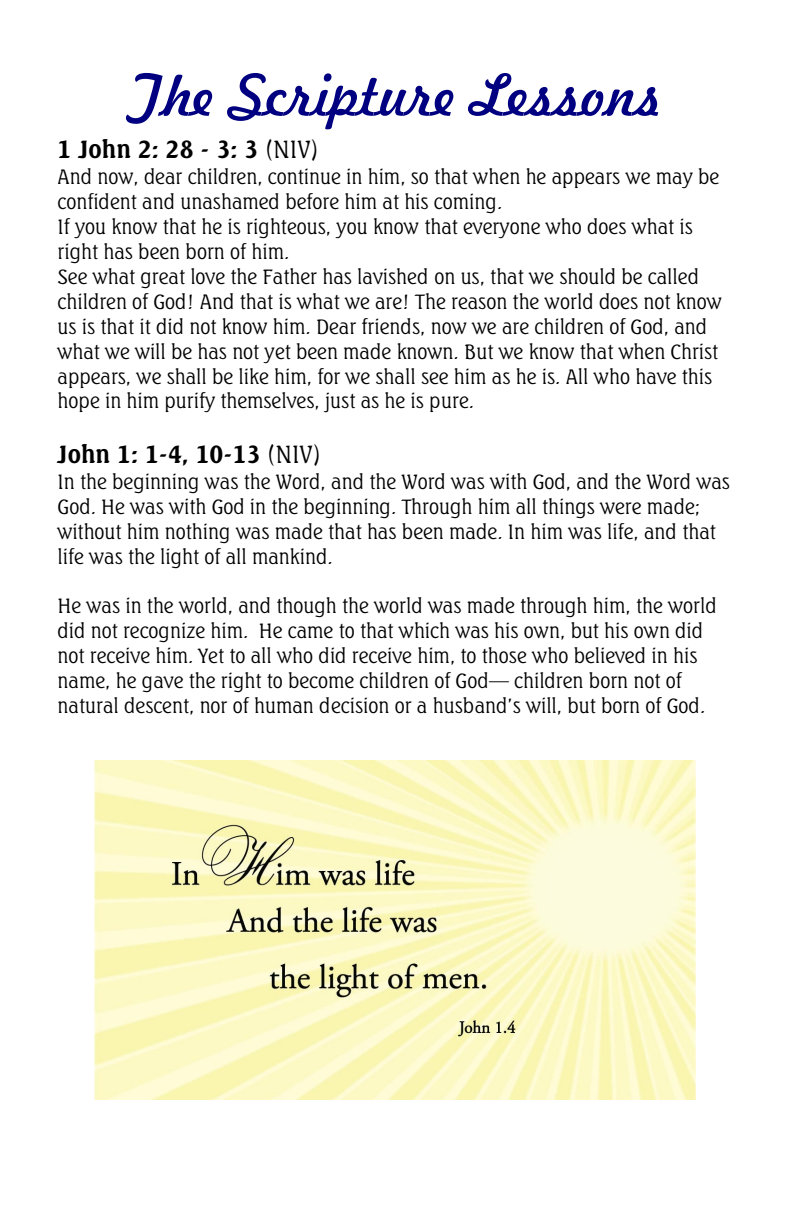
<style>
.page{position:relative;width:792px;height:1224px;background:#fff}
.page>*{position:absolute;margin:0;border:0;box-sizing:border-box;transform-origin:0 0}
.t1{font:56px "Freehand 521 BT Regular C";letter-spacing:.005em;color:#000080}
.t2{font:300 24px "Seagull BT";color:#000}
.t3{font:300 20px/25px "Seagull BT";color:#000}
.s1{font-style:inherit}
</style>
<div class="page">
<img style="left:94px;top:760px;width:602px;height:339px">
<h1 class="t1" style="left:129px;top:73px;width:535px">The Scripture Lessons</h1>
<p class="t2" style="left:58px;top:140px;width:262px">1 John 2: 28 - 3: 3 <span class="s1">(NIV)</span></p>
<p class="t3" style="left:58px;top:166px;width:665px">And now, dear children, continue in him, so that when he appears we may be confident and unashamed before him at his coming.<br>If you know that he is righteous, you know that everyone who does what is right has been born of him.<br>See what great love the Father has lavished on us, that we should be called children of God! And that is what we are! The reason the world does not know us is that it did not know him. Dear friends, now we are children of God, and what we will be has not yet been made known. But we know that when Christ appears, we shall be like him, for we shall see him as he is. All who have this hope in him purify themselves, just as he is pure.</p>
<p class="t2" style="left:58px;top:444px;width:264px">John 1: 1-4, 10-13 <span class="s1">(NIV)</span></p>
<p class="t3" style="left:58px;top:471px;width:674px">In the beginning was the Word, and the Word was with God, and the Word was God. He was with God in the beginning. Through him all things were made; without him nothing was made that has been made. In him was life, and that life was the light of all mankind.</p>
<p class="t3" style="left:58px;top:596px;width:660px">He was in the world, and though the world was made through him, the world did not recognize him. He came to that which was his own, but his own did not receive him. Yet to all who did receive him, to those who believed in his name, he gave the right to become children of God— children born not of natural descent, nor of human decision or a husband’s will, but born of God.</p>
</div>
